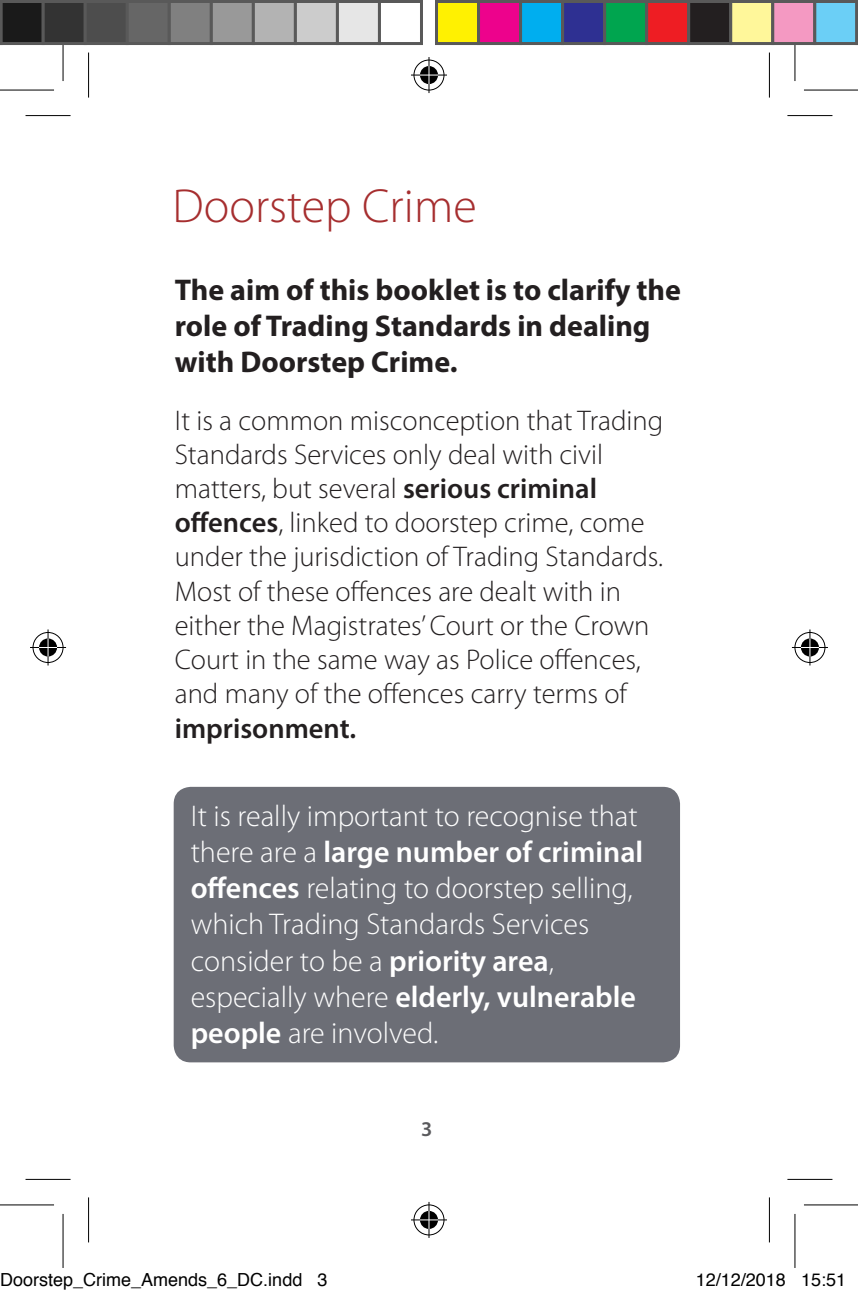
<style>
.page{position:relative;width:858px;height:1295px;background:#fff}
.page>*{position:absolute;margin:0;border:0;box-sizing:border-box;transform-origin:0 0}
.t1{font:300 48px "Myriad Pro";color:#a62e2f}
.t2{font:300 30px/36px "Myriad Pro";color:#fff}
.t3{font:700 30px/36px "Myriad Pro";color:#231f20}
.t4{font:300 28.5px/34.2px "Myriad Pro";color:#231f20}
.t5{font:600 21px "Myriad Pro";color:#5a5a5d}
.t6{font:18px "Helvetica";color:#000}
.s1{font-weight:600}
</style>
<div class="page">
<div style="left:174px;top:786px;width:506px;height:276px;background:#6c6e76;border-radius:17px"></div>
<svg style="left:769px;top:53px;width:1px;height:45px"></svg>
<svg style="left:769px;top:1197px;width:1px;height:44px"></svg>
<hr style="left:26px;top:115px;width:45px;height:1px;background:#000">
<hr style="left:787px;top:115px;width:45px;height:1px;background:#000">
<hr style="left:26px;top:1178px;width:45px;height:1px;background:#000">
<hr style="left:787px;top:1178px;width:45px;height:1px;background:#000">
<hr style="left:88px;top:53px;width:1px;height:45px;background:#000">
<hr style="left:88px;top:1196px;width:1px;height:45px;background:#000">
<hr style="left:768px;top:53px;width:1px;height:45px;background:#000">
<hr style="left:768px;top:1196px;width:1px;height:45px;background:#000">
<svg style="left:0;top:90px;width:54px;height:1px"></svg>
<svg style="left:804px;top:90px;width:53px;height:1px"></svg>
<svg style="left:0;top:1205px;width:54px;height:1px"></svg>
<svg style="left:804px;top:1205px;width:53px;height:1px"></svg>
<svg style="left:795px;top:45px;width:1px;height:36px"></svg>
<svg style="left:795px;top:1214px;width:1px;height:53px"></svg>
<hr style="left:0;top:89px;width:54px;height:1px;background:#000">
<hr style="left:803px;top:89px;width:54px;height:1px;background:#000">
<hr style="left:0;top:1203px;width:54px;height:2px;background:#000">
<hr style="left:803px;top:1203px;width:54px;height:2px;background:#000">
<hr style="left:62px;top:27px;width:2px;height:54px;background:#000">
<hr style="left:62px;top:1213px;width:2px;height:54px;background:#000">
<hr style="left:794px;top:27px;width:1px;height:54px;background:#000">
<hr style="left:794px;top:1213px;width:1px;height:54px;background:#000">
<div style="left:412px;top:58px;width:34px;height:34px;border:4px solid #fff;border-radius:50%"></div>
<hr style="left:411px;top:73px;width:36px;height:4px;background:#fff">
<svg style="left:427px;top:57px;width:4px;height:36px"></svg>
<div style="left:418px;top:64px;width:22px;height:22px;border:4px solid #fff;border-radius:50%"></div>
<div style="left:413px;top:60px;width:31px;height:30px;border:1px solid #000;border-radius:50%"></div>
<hr style="left:411px;top:74px;width:36px;height:2px;background:#000">
<hr style="left:428px;top:57px;width:1px;height:36px;background:#000">
<svg style="left:420px;top:66px;width:18px;height:18px"></svg>
<div style="left:412px;top:1202px;width:34px;height:34px;border:4px solid #fff;border-radius:50%"></div>
<svg style="left:411px;top:1217px;width:36px;height:4px"></svg>
<svg style="left:427px;top:1202px;width:4px;height:35px"></svg>
<div style="left:418px;top:1208px;width:22px;height:22px;border:4px solid #fff;border-radius:50%"></div>
<div style="left:413px;top:1204px;width:31px;height:30px;border:1px solid #000;border-radius:50%"></div>
<hr style="left:411px;top:1218px;width:36px;height:2px;background:#000">
<hr style="left:428px;top:1201px;width:1px;height:36px;background:#000">
<svg style="left:420px;top:1210px;width:18px;height:18px"></svg>
<div style="left:31px;top:630px;width:34px;height:34px;border:4px solid #fff;border-radius:50%"></div>
<svg style="left:31px;top:645px;width:34px;height:4px"></svg>
<svg style="left:46px;top:629px;width:4px;height:36px"></svg>
<div style="left:37px;top:636px;width:22px;height:22px;border:4px solid #fff;border-radius:50%"></div>
<div style="left:33px;top:632px;width:30px;height:30px;border:1px solid #000;border-radius:50%"></div>
<hr style="left:30px;top:646px;width:36px;height:2px;background:#000">
<hr style="left:48px;top:629px;width:1px;height:36px;background:#000">
<svg style="left:39px;top:638px;width:18px;height:18px"></svg>
<div style="left:792px;top:630px;width:34px;height:34px;border:4px solid #fff;border-radius:50%"></div>
<hr style="left:791px;top:645px;width:36px;height:4px;background:#fff">
<svg style="left:807px;top:629px;width:4px;height:36px"></svg>
<div style="left:798px;top:636px;width:22px;height:22px;border:4px solid #fff;border-radius:50%"></div>
<div style="left:794px;top:632px;width:31px;height:30px;border:1px solid #000;border-radius:50%"></div>
<hr style="left:791px;top:646px;width:36px;height:2px;background:#000">
<hr style="left:809px;top:629px;width:1px;height:36px;background:#000">
<svg style="left:800px;top:638px;width:18px;height:18px"></svg>
<div style="left:1px;top:2px;width:42px;height:42px;background:#1a1a1a"></div>
<div style="left:0;top:0;width:45px;height:45px;border:3px solid #595959"></div>
<div style="left:43px;top:2px;width:42px;height:42px;background:#333"></div>
<div style="left:42px;top:0;width:45px;height:45px;border:3px solid #595959"></div>
<div style="left:85px;top:2px;width:42px;height:42px;background:#4d4d4d"></div>
<div style="left:84px;top:0;width:45px;height:45px;border:3px solid #595959"></div>
<div style="left:127px;top:2px;width:42px;height:42px;background:#666"></div>
<div style="left:126px;top:0;width:45px;height:45px;border:3px solid #595959"></div>
<div style="left:169px;top:2px;width:42px;height:42px;background:#808080"></div>
<div style="left:168px;top:0;width:45px;height:45px;border:3px solid #595959"></div>
<div style="left:211px;top:2px;width:42px;height:42px;background:#999"></div>
<div style="left:210px;top:0;width:45px;height:45px;border:3px solid #595959"></div>
<div style="left:253px;top:2px;width:42px;height:42px;background:#b3b3b3"></div>
<div style="left:252px;top:0;width:45px;height:45px;border:3px solid #595959"></div>
<div style="left:295px;top:2px;width:42px;height:42px;background:#ccc"></div>
<div style="left:294px;top:0;width:45px;height:45px;border:3px solid #595959"></div>
<div style="left:337px;top:2px;width:42px;height:42px;background:#e6e6e6"></div>
<div style="left:336px;top:0;width:45px;height:45px;border:3px solid #595959"></div>
<div style="left:378px;top:0;width:45px;height:45px;border:3px solid #595959"></div>
<div style="left:436px;top:2px;width:42px;height:42px;background:#fff101"></div>
<div style="left:435px;top:0;width:45px;height:45px;border:3px solid #595959"></div>
<div style="left:478px;top:2px;width:42px;height:42px;background:#ed028c"></div>
<div style="left:477px;top:0;width:45px;height:45px;border:3px solid #595959"></div>
<div style="left:520px;top:2px;width:42px;height:42px;background:#00aeef"></div>
<div style="left:519px;top:0;width:45px;height:45px;border:3px solid #595959"></div>
<div style="left:562px;top:2px;width:42px;height:42px;background:#2e3092"></div>
<div style="left:561px;top:0;width:45px;height:45px;border:3px solid #595959"></div>
<div style="left:604px;top:2px;width:42px;height:42px;background:#00a54f"></div>
<div style="left:603px;top:0;width:45px;height:45px;border:3px solid #595959"></div>
<div style="left:646px;top:2px;width:42px;height:42px;background:#ee1d23"></div>
<div style="left:645px;top:0;width:45px;height:45px;border:3px solid #595959"></div>
<div style="left:688px;top:2px;width:42px;height:42px;background:#231f20"></div>
<div style="left:687px;top:0;width:45px;height:45px;border:3px solid #595959"></div>
<div style="left:730px;top:2px;width:42px;height:42px;background:#fff79a"></div>
<div style="left:729px;top:0;width:45px;height:45px;border:3px solid #595959"></div>
<div style="left:772px;top:2px;width:42px;height:42px;background:#f499c2"></div>
<div style="left:771px;top:0;width:45px;height:45px;border:3px solid #595959"></div>
<div style="left:814px;top:2px;width:42px;height:42px;background:#6bcff6"></div>
<div style="left:813px;top:0;width:44px;height:45px;border:3px solid #595959"></div>
<svg style="left:855px;top:0;width:2px;height:45px"></svg>
<p class="t1" style="left:172px;top:177px;width:305px">Doorstep Crime</p>
<p class="t3" style="left:175px;top:270px;width:507px">The aim of this booklet is to clarify the role of Trading Standards in dealing with Doorstep Crime.</p>
<p class="t4" style="left:175px;top:402px;width:490px">It is a common misconception that Trading Standards Services only deal with civil matters, but several <span class="s1">serious criminal offences</span>, linked to doorstep crime, come under the jurisdiction of Trading Standards.<br>Most of these offences are dealt with in either the Magistrates’ Court or the Crown Court in the same way as Police offences, and many of the offences carry terms of <span class="s1">imprisonment.</span></p>
<p class="t2" style="left:191px;top:797px;width:454px">It is really important to recognise that there are a <span class="s1">large number of criminal offences</span> relating to doorstep selling, which Trading Standards Services consider to be a <span class="s1">priority area</span>, especially where <span class="s1">elderly, vulnerable people</span> are involved.</p>
<p class="t5" style="left:421px;top:1114px;width:13px">3</p>
<p class="t6" style="left:0;top:1265px;width:329px">Doorstep_Crime_Amends_6_DC.indd 3</p>
<p class="t6" style="left:695px;top:1265px;width:152px">12/12/2018 15:51</p>
</div>
